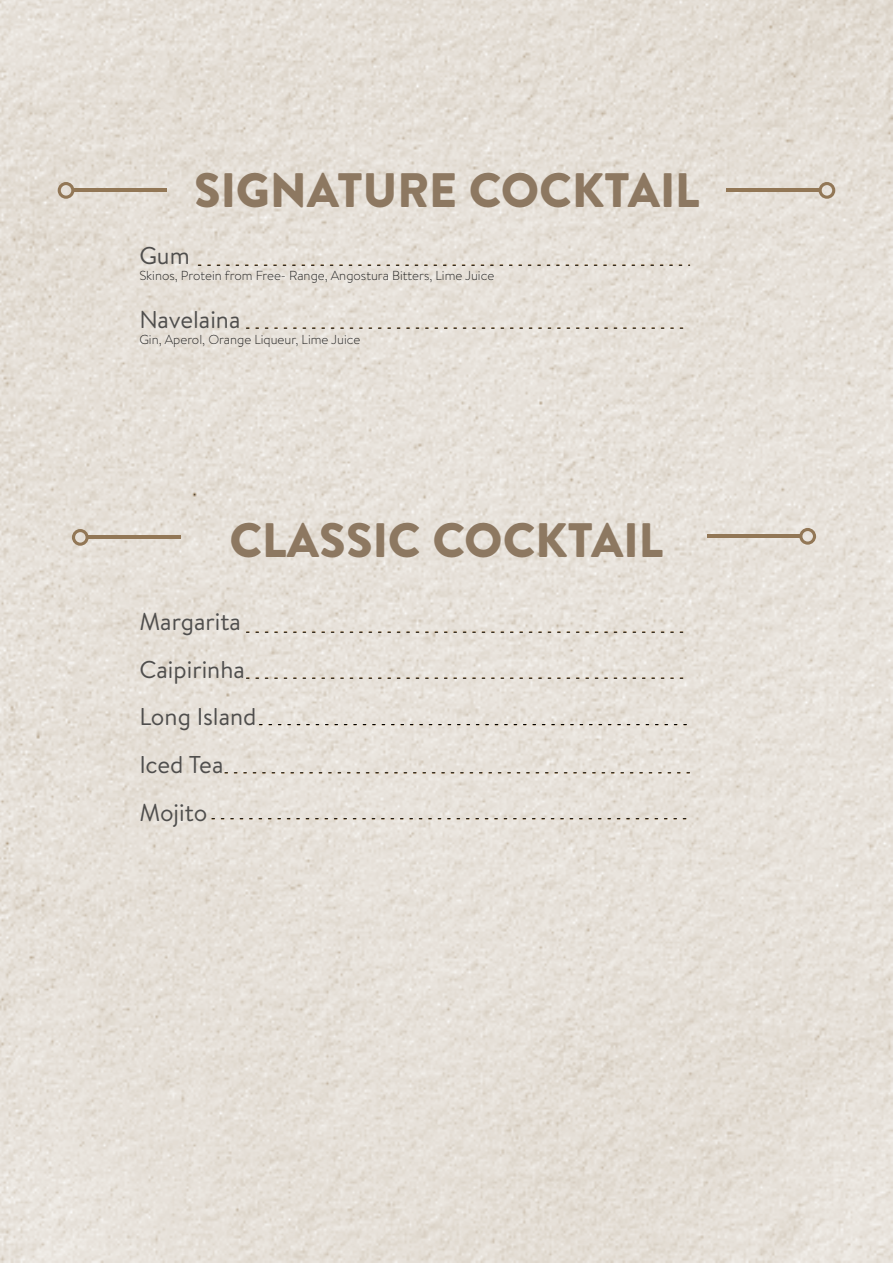
<style>
.page{position:relative;width:893px;height:1263px;background:#e6e0d8}
.page>*{position:absolute;margin:0;border:0;box-sizing:border-box;transform-origin:0 0}
.t1{font:900 48.3px "Brandon Text";color:#8d7861}
.t2{font:24.3px/47.7px "Brandon Text";color:#4f4e4d}
.t3{font:300 13.05px "Brandon Text";color:#222}
</style>
<div class="page">
<svg style="left:58px;top:182px;width:16px;height:17px"></svg>
<hr style="left:73px;top:189px;width:94px;height:3px;background:#927756">
<svg style="left:819px;top:182px;width:16px;height:17px"></svg>
<hr style="left:726px;top:189px;width:94px;height:3px;background:#927756">
<svg style="left:72px;top:529px;width:17px;height:17px"></svg>
<hr style="left:87px;top:536px;width:94px;height:3px;background:#927756">
<svg style="left:799px;top:528px;width:17px;height:17px"></svg>
<hr style="left:707px;top:535px;width:94px;height:3px;background:#927756">
<h1 class="t1" style="left:194px;top:156px;width:507px">SIGNATURE COCKTAIL</h1>
<h2 class="t2" style="left:139px;top:231px;width:52px">Gum</h2>
<p class="t3" style="left:139px;top:266px;width:356px">Skinos, Protein from Free- Range, Angostura Bitters, Lime Juice</p>
<h2 class="t2" style="left:139px;top:295px;width:103px">Navelaina</h2>
<p class="t3" style="left:139px;top:330px;width:223px">Gin, Aperol, Orange Liqueur, Lime Juice</p>
<h1 class="t1" style="left:229px;top:506px;width:435px">CLASSIC COCKTAIL</h1>
<h2 class="t2" style="left:139px;top:597px;width:119px">Margarita<br>Caipirinha<br>Long Island<br>Iced Tea<br>Mojito</h2>
</div>
